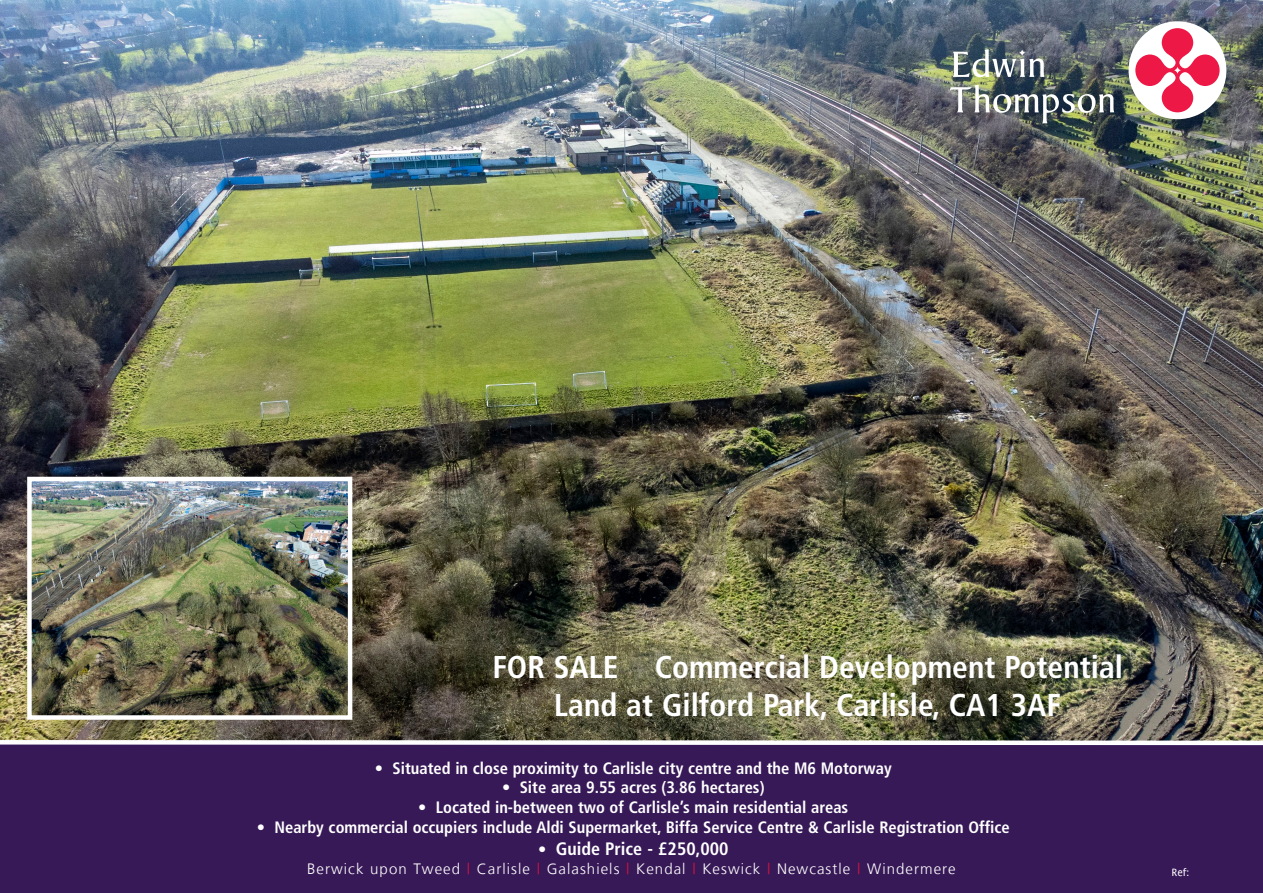
<style>
.page{position:relative;width:1263px;height:893px;background:#fff}
.page>*{position:absolute;margin:0;border:0;box-sizing:border-box;transform-origin:0 0}
.add{font:700 condensed 31.5px "Frutiger LT Std";color:#fff}
.add-2{font:700 condensed 18px "Frutiger LT Std";color:#fff}
.add-3{font:700 condensed 16.5px "Frutiger LT Std";color:#fff}
.add-4{font:300 15px "Frutiger";letter-spacing:.07em;color:#fff}
.Text{font:12px "Profile";color:#fff}
.s1{font-size:16.5px}
.s2{color:#d7123e}
</style>
<div class="page">
<div style="left:0;top:741px;width:1263px;height:152px;background:#371957"></div>
<img style="left:0;top:0;width:1263px;height:738px">
<div style="left:1128px;top:21px;width:98px;height:98px;background:#fff;border-radius:50%"></div>
<svg style="left:1135px;top:28px;width:84px;height:84px"></svg>
<img style="left:950px;top:85px;width:164px;height:38px">
<svg style="left:953px;top:49px;width:91px;height:28px"></svg>
<img style="left:0;top:738px;width:1263px;height:8px">
<img style="left:32px;top:482px;width:315px;height:233px">
<div style="left:27px;top:477px;width:325px;height:243px;border:4px solid #fff"></div>
<p class="add" style="left:492px;top:649px;width:632px">FOR SALE Commercial Development Potential</p>
<p class="add" style="left:554px;top:686px;width:508px">Land at Gilford Park, Carlisle, CA1 3AF</p>
<p class="add-3" style="left:375px;top:758px;width:518px">• Situated in close proximity to Carlisle city centre and the M6 Motorway</p>
<p class="add-3" style="left:502px;top:778px;width:264px">• Site area 9.55 acres (3.86 hectares)</p>
<p class="add-3" style="left:418px;top:798px;width:432px">• Located in-between two of Carlisle’s main residential areas</p>
<p class="add-3" style="left:257px;top:817px;width:755px">• Nearby commercial occupiers include Aldi Supermarket, Biffa Service Centre &amp; Carlisle Registration Office</p>
<p class="add-2" style="left:538px;top:838px;width:192px"><span class="s1">•</span> Guide Price - £250,000</p>
<p class="add-4" style="left:307px;top:860px;width:650px">Berwick upon Tweed <span class="s2">|</span> Carlisle <span class="s2">|</span> Galashiels <span class="s2">|</span> Kendal <span class="s2">|</span> Keswick <span class="s2">|</span> Newcastle <span class="s2">|</span> Windermere</p>
<p class="Text" style="left:1171px;top:867px;width:19px">Ref:</p>
</div>
